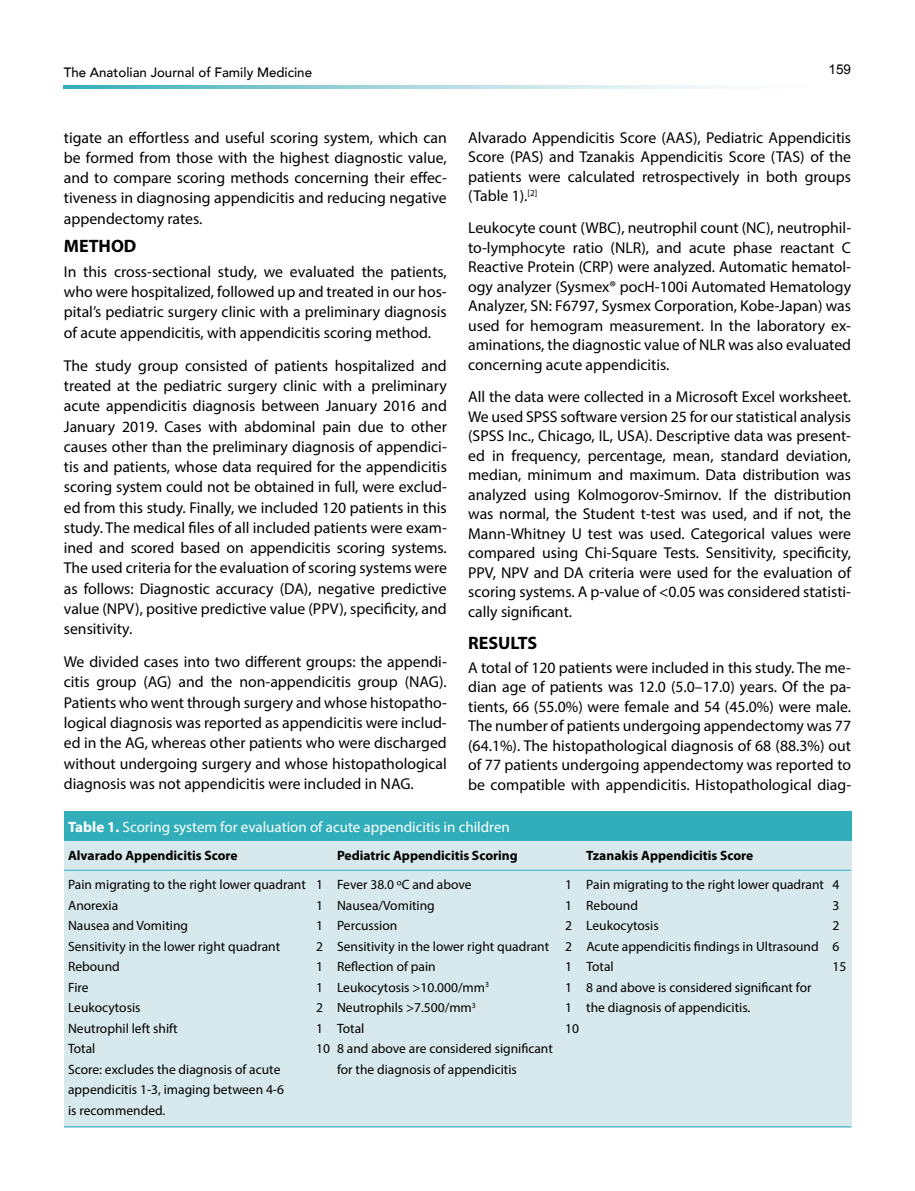
<style>
.page{position:relative;width:915px;height:1191px;background:#fff}
.page>*{position:absolute;margin:0;border:0;box-sizing:border-box;transform-origin:0 0}
.t1{font:700 18px "Myriad Pro";color:#000}
.t2{font:15.75px/19.5px "Myriad Pro";color:#000;text-align:justify}
.t3{font:15px "Myriad Pro";color:#fff}
.t4{font:13.5px/20.4px "Myriad Pro";color:#000}
.t5{font:700 13.5px "Myriad Pro";color:#000}
.t6{font:500 13.5px "Avenir";color:#000}
.t7{font:13.5px "Arial";color:#000}
.s1{font-weight:700}
</style>
<div class="page">
<svg style="left:64px;top:86px;width:658px;height:3px;background:#9fd5db"></svg>
<div style="left:64px;top:833px;width:786px;height:294px;background:#d7e9ec"></div>
<div style="left:64px;top:811px;width:786px;height:30px;background:#31aeba"></div>
<hr style="left:64px;top:870px;width:786px;height:1px;background:#31aeba">
<hr style="left:64px;top:1126px;width:786px;height:1px;background:#31aeba">
<p class="t6" style="left:64px;top:61px;width:250px">The Anatolian Journal of Family Medicine</p>
<p class="t7" style="left:828px;top:60px;width:24px">159</p>
<p class="t2" style="left:64px;top:127px;width:384px;line-height:20.2px">tigate an effortless and useful scoring system, which can be formed from those with the highest diagnostic value, and to compare scoring methods concerning their effec&shy;tiveness in diagnosing appendicitis and reducing negative appendectomy rates.</p>
<p class="t1" style="left:64px;top:235px;width:74px">METHOD</p>
<p class="t2" style="left:64px;top:261px;width:384px;line-height:20.2px">In this cross-sectional study, we evaluated the patients, who were hospitalized, followed up and treated in our hos&shy;pital’s pediatric surgery clinic with a preliminary diagnosis of acute appendicitis, with appendicitis scoring method.</p>
<p class="t2" style="left:64px;top:355px;width:384px;line-height:20.2px">The study group consisted of patients hospitalized and treated at the pediatric surgery clinic with a preliminary acute appendicitis diagnosis between January 2016 and January 2019. Cases with abdominal pain due to other causes other than the preliminary diagnosis of appendici&shy;tis and patients, whose data required for the appendicitis scoring system could not be obtained in full, were exclud&shy;ed from this study. Finally, we included 120 patients in this study. The medical files of all included patients were exam&shy;ined and scored based on appendicitis scoring systems.<br>The used criteria for the evaluation of scoring systems were as follows: Diagnostic accuracy (DA), negative predictive value (NPV), positive predictive value (PPV), specificity, and sensitivity.</p>
<p class="t2" style="left:64px;top:651px;width:384px;line-height:20.2px">We divided cases into two different groups: the appendi&shy;citis group (AG) and the non-appendicitis group (NAG).<br>Patients who went through surgery and whose histopatho&shy;logical diagnosis was reported as appendicitis were includ&shy;ed in the AG, whereas other patients who were discharged without undergoing surgery and whose histopathological diagnosis was not appendicitis were included in NAG.</p>
<p class="t2" style="left:468px;top:127px;width:384px">Alvarado Appendicitis Score (AAS), Pediatric Appendicitis Score (PAS) and Tzanakis Appendicitis Score (TAS) of the patients were calculated retrospectively in both groups (Table 1).<sup>[2]</sup></p>
<p class="t2" style="left:468px;top:218px;width:384px">Leukocyte count (WBC), neutrophil count (NC), neutrophil&shy;to-lymphocyte ratio (NLR), and acute phase reactant C Reactive Protein (CRP) were analyzed. Automatic hematol&shy;ogy analyzer (Sysmex® pocH-100i Automated Hematology Analyzer, SN: F6797, Sysmex Corporation, Kobe-Japan) was used for hemogram measurement. In the laboratory ex&shy;aminations, the diagnostic value of NLR was also evaluated concerning acute appendicitis.</p>
<p class="t2" style="left:468px;top:387px;width:384px">All the data were collected in a Microsoft Excel worksheet.<br>We used SPSS software version 25 for our statistical analysis (SPSS Inc., Chicago, IL, USA). Descriptive data was present&shy;ed in frequency, percentage, mean, standard deviation, median, minimum and maximum. Data distribution was analyzed using Kolmogorov-Smirnov. If the distribution was normal, the Student t-test was used, and if not, the Mann-Whitney U test was used. Categorical values were compared using Chi-Square Tests. Sensitivity, specificity, PPV, NPV and DA criteria were used for the evaluation of scoring systems. A p-value of &lt;0.05 was considered statisti&shy;cally significant.</p>
<p class="t1" style="left:468px;top:631px;width:71px">RESULTS</p>
<p class="t2" style="left:468px;top:657px;width:384px">A total of 120 patients were included in this study. The me&shy;dian age of patients was 12.0 (5.0–17.0) years. Of the pa&shy;tients, 66 (55.0%) were female and 54 (45.0%) were male.<br>The number of patients undergoing appendectomy was 77 (64.1%). The histopathological diagnosis of 68 (88.3%) out of 77 patients undergoing appendectomy was reported to be compatible with appendicitis. Histopathological diag-</p>
<p class="t3" style="left:68px;top:817px;width:443px"><span class="s1">Table 1.</span> Scoring system for evaluation of acute appendicitis in children</p>
<p class="t5" style="left:68px;top:847px;width:171px">Alvarado Appendicitis Score</p>
<p class="t5" style="left:337px;top:847px;width:182px">Pediatric Appendicitis Scoring</p>
<p class="t5" style="left:586px;top:847px;width:168px">Tzanakis Appendicitis Score</p>
<p class="t4" style="left:68px;top:874px;width:405px">Pain migrating to the right lower quadrant 1 Fever 38.0 oC and above</p>
<p class="t4" style="left:565px;top:874px;width:275px">1 Pain migrating to the right lower quadrant 4</p>
<p class="t4" style="left:68px;top:895px;width:52px">Anorexia</p>
<p class="t4" style="left:316px;top:895px;width:120px">1 Nausea/Vomiting</p>
<p class="t4" style="left:565px;top:895px;width:74px">1 Rebound</p>
<p class="t4" style="left:832px;top:895px;width:8px">3</p>
<p class="t4" style="left:68px;top:915px;width:121px">Nausea and Vomiting</p>
<p class="t4" style="left:316px;top:915px;width:83px">1 Percussion</p>
<p class="t4" style="left:565px;top:915px;width:95px">2 Leukocytosis</p>
<p class="t4" style="left:832px;top:915px;width:8px">2</p>
<p class="t4" style="left:68px;top:936px;width:213px">Sensitivity in the lower right quadrant</p>
<p class="t4" style="left:316px;top:936px;width:524px">2 Sensitivity in the lower right quadrant 2 Acute appendicitis findings in Ultrasound 6</p>
<p class="t4" style="left:68px;top:956px;width:53px">Rebound</p>
<p class="t4" style="left:316px;top:956px;width:121px">1 Reflection of pain</p>
<p class="t4" style="left:565px;top:956px;width:50px">1 Total</p>
<p class="t4" style="left:832px;top:956px;width:15px">15</p>
<p class="t4" style="left:68px;top:976px;width:22px">Fire</p>
<p class="t4" style="left:316px;top:976px;width:174px">1 Leukocytosis &gt;10.000/mm<sup>3</sup></p>
<p class="t4" style="left:565px;top:976px;width:247px">1 8 and above is considered significant for</p>
<p class="t4" style="left:68px;top:997px;width:74px">Leukocytosis</p>
<p class="t4" style="left:316px;top:997px;width:161px">2 Neutrophils &gt;7.500/mm<sup>3</sup></p>
<p class="t4" style="left:565px;top:997px;width:186px">1 the diagnosis of appendicitis.</p>
<p class="t4" style="left:68px;top:1017px;width:111px">Neutrophil left shift</p>
<p class="t4" style="left:316px;top:1017px;width:50px">1 Total</p>
<p class="t4" style="left:565px;top:1017px;width:15px">10</p>
<p class="t4" style="left:68px;top:1038px;width:29px">Total</p>
<p class="t4" style="left:316px;top:1038px;width:238px">10 8 and above are considered significant</p>
<p class="t4" style="left:68px;top:1058px;width:214px">Score: excludes the diagnosis of acute</p>
<p class="t4" style="left:337px;top:1058px;width:181px">for the diagnosis of appendicitis</p>
<p class="t4" style="left:68px;top:1079px;width:217px">appendicitis 1-3, imaging between 4-6 is recommended.</p>
</div>
